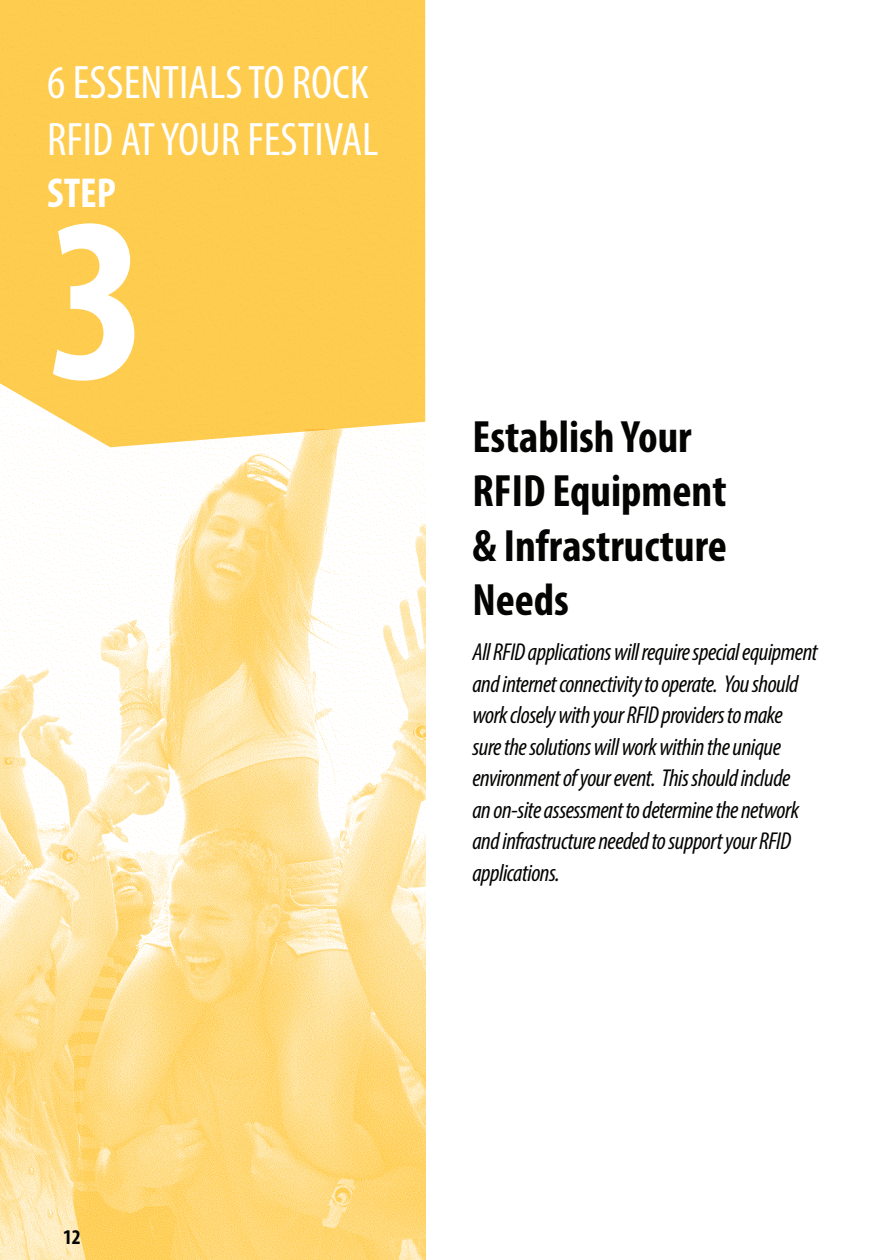
<style>
.page{position:relative;width:882px;height:1260px;background:#fff}
.page>*{position:absolute;margin:0;border:0;box-sizing:border-box;transform-origin:0 0}
.t1{font:700 condensed 236.25px "Myriad Pro";color:#fff}
.t2{font:condensed 47.25px/56.7px "Myriad Pro";color:#fff}
.t3{font:700 condensed 45.5px/54.6px "Myriad Pro";color:#040503}
.t4{font:condensed 42px "Myriad Pro";color:#fff}
.t5{font:700 condensed 42px "Myriad Pro";color:#fff}
.t6{font:italic condensed 24.5px/31.5px "Myriad Pro";letter-spacing:-.02em;color:#040503}
.t7{font:700 condensed 21px "Myriad Pro";color:#040503}
</style>
<div class="page">
<img style="left:0;top:447px;width:425px;height:813px">
<div style="left:0;top:0;width:425px;height:447px;background:#fecc4e"></div>
<p class="t4" style="left:47px;top:39px;width:71px">STEP:</p>
<p class="t2" style="left:47px;top:54px;width:333px">6 ESSENTIALS TO ROCK<br>RFID AT YOUR FESTIVAL</p>
<p class="t5" style="left:47px;top:167px;width:70px">STEP</p>
<p class="t1" style="left:47px;top:152px;width:102px">3</p>
<p class="t3" style="left:472px;top:408px;width:256px">Establish Your<br>RFID Equipment &amp; Infrastructure<br>Needs</p>
<p class="t6" style="left:472px;top:636px;width:347px">All RFID applications will require special equipment and internet connectivity to operate. You should work closely with your RFID providers to make sure the solutions will work within the unique environment of your event. This should include<br>an on-site assessment to determine the network and infrastructure needed to support your RFID applications.</p>
<p class="t7" style="left:63px;top:1224px;width:19px">12</p>
</div>
